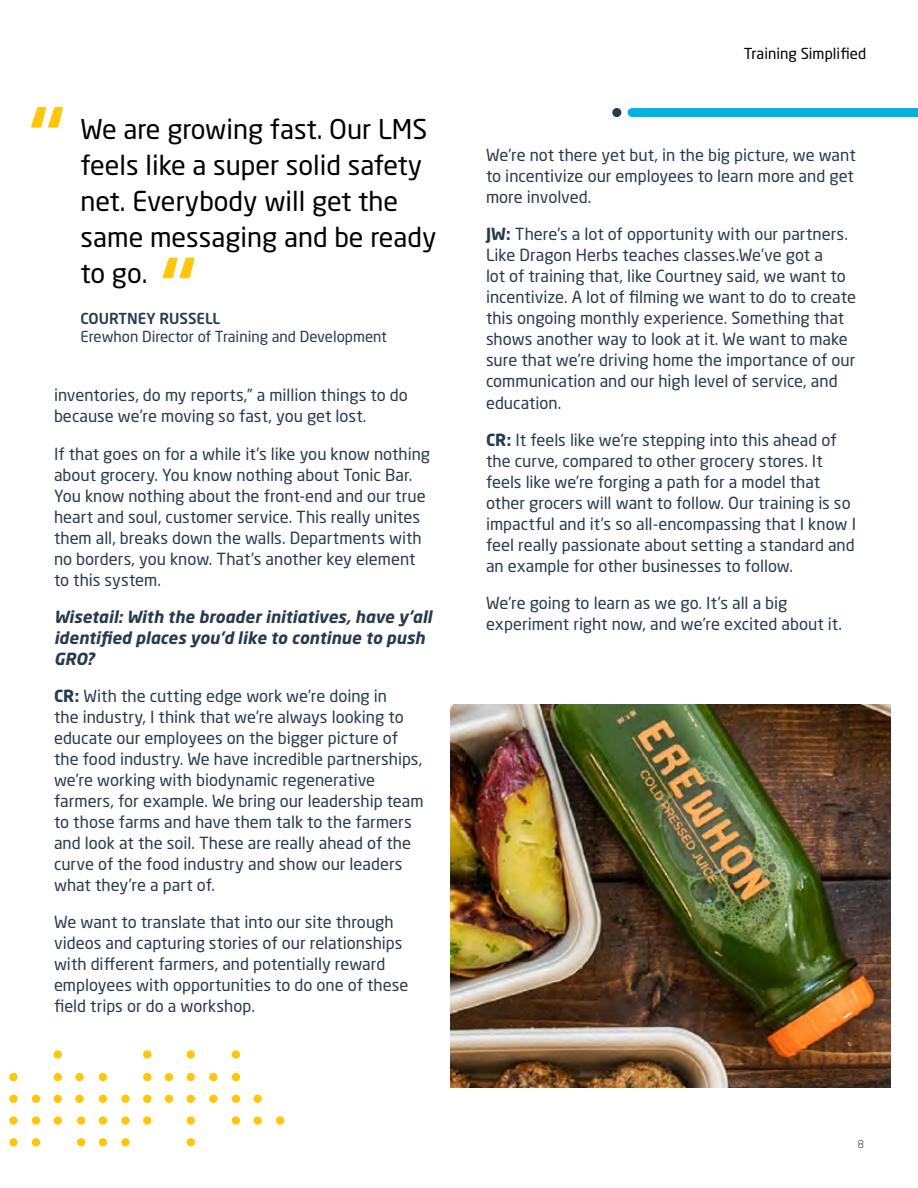
<style>
.page{position:relative;width:918px;height:1188px;background:#fff}
.page>*{position:absolute;margin:0;border:0;box-sizing:border-box;transform-origin:0 0}
.t1{font:500 84px "Neo Sans Std";color:#ffc60a}
.t2{font:27px/36px "Neo Sans Std";color:#000}
.t3{font:16.5px/21px "Neo Sans Std";color:#283b4d}
.t4{font:italic 700 16.5px/21px "Neo Sans W1 G";letter-spacing:.005em;color:#283b4d}
.t5{font:15px "Neo Sans Std";color:#283b4d}
.t6{font:15px "Neo Sans Std";color:#000}
.t7{font:500 15px "Neo Sans Std";color:#283b4d}
.t8{font:300 10.5px "Neo Sans Std";color:#000}
.s1{font-family:"Neo Sans W1 G";font-weight:700}
</style>
<div class="page">
<div style="left:632px;top:108px;width:286px;height:9px;background:#00b2e2"></div>
<div style="left:612px;top:108px;width:9px;height:9px;background:#283b4d;border-radius:50%"></div>
<div style="left:187px;top:1073px;width:8px;height:8px;background:#ffc60a;border-radius:50%"></div>
<div style="left:187px;top:1050px;width:8px;height:9px;background:#ffc60a;border-radius:50%"></div>
<div style="left:187px;top:1095px;width:8px;height:8px;background:#ffc60a;border-radius:50%"></div>
<div style="left:209px;top:1073px;width:9px;height:8px;background:#ffc60a;border-radius:50%"></div>
<div style="left:209px;top:1095px;width:9px;height:8px;background:#ffc60a;border-radius:50%"></div>
<div style="left:165px;top:1073px;width:8px;height:8px;background:#ffc60a;border-radius:50%"></div>
<div style="left:165px;top:1095px;width:8px;height:8px;background:#ffc60a;border-radius:50%"></div>
<div style="left:187px;top:1116px;width:8px;height:9px;background:#ffc60a;border-radius:50%"></div>
<div style="left:143px;top:1073px;width:8px;height:8px;background:#ffc60a;border-radius:50%"></div>
<div style="left:143px;top:1050px;width:8px;height:9px;background:#ffc60a;border-radius:50%"></div>
<div style="left:143px;top:1095px;width:8px;height:8px;background:#ffc60a;border-radius:50%"></div>
<div style="left:143px;top:1116px;width:8px;height:9px;background:#ffc60a;border-radius:50%"></div>
<div style="left:232px;top:1073px;width:8px;height:8px;background:#ffc60a;border-radius:50%"></div>
<div style="left:232px;top:1050px;width:8px;height:9px;background:#ffc60a;border-radius:50%"></div>
<div style="left:232px;top:1095px;width:8px;height:8px;background:#ffc60a;border-radius:50%"></div>
<div style="left:232px;top:1116px;width:8px;height:9px;background:#ffc60a;border-radius:50%"></div>
<div style="left:254px;top:1095px;width:8px;height:8px;background:#ffc60a;border-radius:50%"></div>
<div style="left:254px;top:1116px;width:8px;height:9px;background:#ffc60a;border-radius:50%"></div>
<div style="left:276px;top:1116px;width:8px;height:9px;background:#ffc60a;border-radius:50%"></div>
<div style="left:187px;top:1138px;width:8px;height:8px;background:#ffc60a;border-radius:50%"></div>
<div style="left:99px;top:1073px;width:8px;height:8px;background:#ffc60a;border-radius:50%"></div>
<div style="left:99px;top:1095px;width:8px;height:8px;background:#ffc60a;border-radius:50%"></div>
<div style="left:99px;top:1116px;width:8px;height:9px;background:#ffc60a;border-radius:50%"></div>
<div style="left:99px;top:1138px;width:8px;height:8px;background:#ffc60a;border-radius:50%"></div>
<div style="left:121px;top:1095px;width:9px;height:8px;background:#ffc60a;border-radius:50%"></div>
<div style="left:121px;top:1116px;width:9px;height:9px;background:#ffc60a;border-radius:50%"></div>
<div style="left:121px;top:1138px;width:9px;height:8px;background:#ffc60a;border-radius:50%"></div>
<div style="left:77px;top:1116px;width:8px;height:9px;background:#ffc60a;border-radius:50%"></div>
<div style="left:77px;top:1138px;width:8px;height:8px;background:#ffc60a;border-radius:50%"></div>
<div style="left:75px;top:1073px;width:9px;height:8px;background:#ffc60a;border-radius:50%"></div>
<div style="left:75px;top:1095px;width:9px;height:8px;background:#ffc60a;border-radius:50%"></div>
<div style="left:54px;top:1073px;width:8px;height:8px;background:#ffc60a;border-radius:50%"></div>
<div style="left:54px;top:1050px;width:8px;height:9px;background:#ffc60a;border-radius:50%"></div>
<div style="left:54px;top:1095px;width:8px;height:8px;background:#ffc60a;border-radius:50%"></div>
<div style="left:54px;top:1116px;width:8px;height:9px;background:#ffc60a;border-radius:50%"></div>
<div style="left:9px;top:1073px;width:9px;height:8px;background:#ffc60a;border-radius:50%"></div>
<div style="left:9px;top:1095px;width:9px;height:8px;background:#ffc60a;border-radius:50%"></div>
<div style="left:9px;top:1116px;width:9px;height:9px;background:#ffc60a;border-radius:50%"></div>
<div style="left:9px;top:1138px;width:9px;height:8px;background:#ffc60a;border-radius:50%"></div>
<div style="left:32px;top:1095px;width:8px;height:8px;background:#ffc60a;border-radius:50%"></div>
<div style="left:32px;top:1116px;width:8px;height:9px;background:#ffc60a;border-radius:50%"></div>
<div style="left:32px;top:1138px;width:8px;height:8px;background:#ffc60a;border-radius:50%"></div>
<img style="left:450px;top:704px;width:441px;height:383px">
<h1 class="t1" style="left:30px;top:87px;width:36px">“</h1>
<h2 class="t2" style="left:81px;top:111px;width:358px">We are growing fast. Our LMS feels like a super solid safety net. Everybody will get the same messaging and be ready to go.</h2>
<p class="t7" style="left:80px;top:309px;width:141px">COURTNEY RUSSELL</p>
<p class="t5" style="left:81px;top:327px;width:308px">Erewhon Director of Training and Development</p>
<h1 class="t1" style="left:161px;top:238px;width:36px">“</h1>
<p class="t3" style="left:54px;top:385px;width:355px">inventories, do my reports,” a million things to do because we’re moving so fast, you get lost.</p>
<p class="t3" style="left:54px;top:443px;width:378px">If that goes on for a while it’s like you know nothing about grocery. You know nothing about Tonic Bar.<br>You know nothing about the front-end and our true heart and soul, customer service. This really unites them all, breaks down the walls. Departments with no borders, you know. That’s another key element to this system.</p>
<p class="t4" style="left:54px;top:606px;width:379px">Wisetail: With the broader initiatives, have y’all identified places you’d like to continue to push<br>GRO?</p>
<p class="t3" style="left:54px;top:685px;width:371px"><span class="s1">CR:</span> With the cutting edge work we’re doing in<br>the industry, I think that we’re always looking to educate our employees on the bigger picture of the food industry. We have incredible partnerships, we’re working with biodynamic regenerative farmers, for example. We bring our leadership team to those farms and have them talk to the farmers and look at the soil. These are really ahead of the curve of the food industry and show our leaders what they’re a part of.</p>
<p class="t3" style="left:54px;top:912px;width:356px">We want to translate that into our site through videos and capturing stories of our relationships with different farmers, and potentially reward employees with opportunities to do one of these field trips or do a workshop.</p>
<p class="t6" style="left:744px;top:44px;width:124px">Training Simplified</p>
<p class="t3" style="left:486px;top:144px;width:371px;text-align:justify">We’re not there yet but, in the big picture, we want to incentivize our employees to learn more and get more involved.</p>
<p class="t3" style="left:486px;top:224px;width:371px"><span class="s1">JW:</span> There’s a lot of opportunity with our partners.<br>Like Dragon Herbs teaches classes.We’ve got a<br>lot of training that, like Courtney said, we want to incentivize. A lot of filming we want to do to create this ongoing monthly experience. Something that shows another way to look at it. We want to make sure that we’re driving home the importance of our communication and our high level of service, and education.</p>
<p class="t3" style="left:486px;top:429px;width:372px"><span class="s1">CR:</span> It feels like we’re stepping into this ahead of the curve, compared to other grocery stores. It feels like we’re forging a path for a model that other grocers will want to follow. Our training is so impactful and it’s so all-encompassing that I know I feel really passionate about setting a standard and an example for other businesses to follow.</p>
<p class="t3" style="left:486px;top:592px;width:358px">We’re going to learn as we go. It’s all a big experiment right now, and we’re excited about it.</p>
<p class="t8" style="left:858px;top:1138px;width:8px">8</p>
</div>
